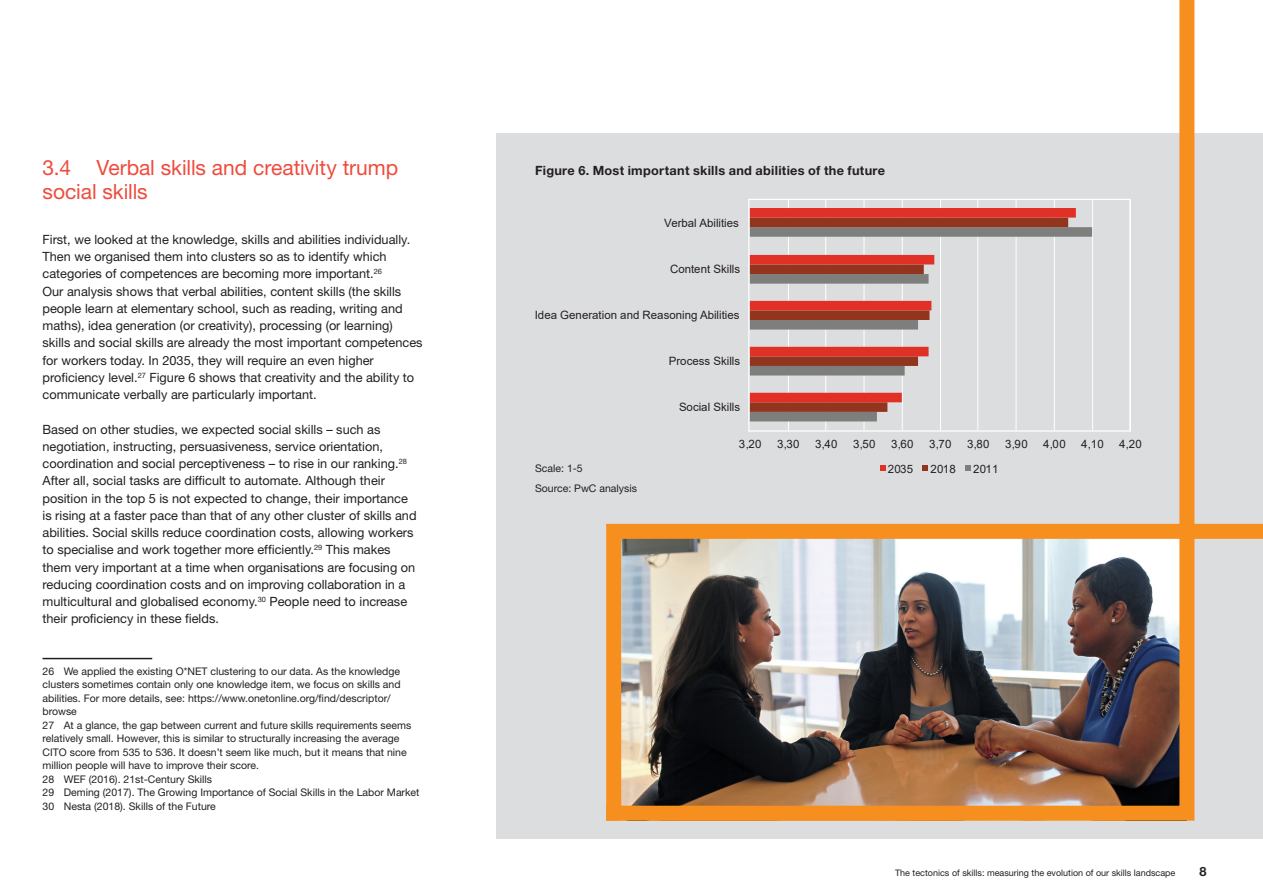
<style>
.page{position:relative;width:1263px;height:893px;background:#fff}
.page>*{position:absolute;margin:0;border:0;box-sizing:border-box;transform-origin:0 0}
.Kop_2{font:21px/24px "Helvetica Neue";letter-spacing:-.005em;color:#ef4b3d}
.Body{font:12.75px/17.2px "Helvetica Neue";color:#231f20}
.Figuur_titel{font:700 12.75px "Helvetica Neue";letter-spacing:.02em;color:#231f20}
.t1{font:11.55px "Arial";color:#231f20}
.Voetnoot{font:10.5px/13.5px "Helvetica Neue";color:#231f20}
.Figuur_Source{font:10.5px "Helvetica Neue";color:#231f20}
.t2{font:9px "Helvetica Neue";color:#231f20}
</style>
<div class="page">
<div style="left:496px;top:133px;width:767px;height:706px;background:#dcdddf"></div>
<hr style="left:43px;top:658px;width:109px;height:1px;background:#231f20">
<svg style="left:748px;top:0;width:447px;height:516px"></svg>
<img style="left:606px;top:516px;width:657px;height:305px">
<p class="Kop_2" style="left:43px;top:155px;width:357px">3.4 Verbal skills and creativity trump social skills</p>
<p class="Body" style="left:43px;top:230px;width:382px">First, we looked at the knowledge, skills and abilities individually.<br>Then we organised them into clusters so as to identify which categories of competences are becoming more important.<sup>26<br></sup>Our analysis shows that verbal abilities, content skills (the skills people learn at elementary school, such as reading, writing and maths), idea generation (or creativity), processing (or learning) skills and social skills are already the most important competences for workers today. In 2035, they will require an even higher proficiency level.<sup>27</sup> Figure 6 shows that creativity and the ability to communicate verbally are particularly important.</p>
<p class="Body" style="left:43px;top:420px;width:376px">Based on other studies, we expected social skills – such as negotiation, instructing, persuasiveness, service orientation, coordination and social perceptiveness – to rise in our ranking.<sup>28<br></sup>After all, social tasks are difficult to automate. Although their position in the top 5 is not expected to change, their importance is rising at a faster pace than that of any other cluster of skills and abilities. Social skills reduce coordination costs, allowing workers to specialise and work together more efficiently.<sup>29</sup> This makes them very important at a time when organisations are focusing on reducing coordination costs and on improving collaboration in a multicultural and globalised economy.<sup>30</sup> People need to increase their proficiency in these fields.</p>
<p class="Voetnoot" style="left:43px;top:664px;width:360px">26 We applied the existing O*NET clustering to our data. As the knowledge clusters sometimes contain only one knowledge item, we focus on skills and abilities. For more details, see: https://www.onetonline.org/find/descriptor/ browse</p>
<p class="Voetnoot" style="left:43px;top:718px;width:370px">27 At a glance, the gap between current and future skills requirements seems relatively small. However, this is similar to structurally increasing the average CITO score from 535 to 536. It doesn’t seem like much, but it means that nine million people will have to improve their score.</p>
<p class="Voetnoot" style="left:43px;top:772px;width:171px">28 WEF (2016). 21st-Century Skills</p>
<p class="Voetnoot" style="left:43px;top:786px;width:378px">29 Deming (2017). The Growing Importance of Social Skills in the Labor Market</p>
<p class="Voetnoot" style="left:43px;top:799px;width:175px">30 Nesta (2018). Skills of the Future</p>
<p class="Figuur_titel" style="left:535px;top:162px;width:352px">Figure 6. Most important skills and abilities of the future</p>
<p class="t1" style="left:664px;top:214px;width:76px">Verbal Abilities</p>
<p class="t1" style="left:670px;top:261px;width:72px">Content Skills</p>
<p class="t1" style="left:535px;top:307px;width:206px">Idea Generation and Reasoning Abilities</p>
<p class="t1" style="left:669px;top:353px;width:73px">Process Skills</p>
<p class="t1" style="left:679px;top:399px;width:63px">Social Skills</p>
<p class="Figuur_Source" style="left:535px;top:462px;width:49px">Scale: 1-5</p>
<p class="Figuur_Source" style="left:535px;top:482px;width:103px">Source: PwC analysis</p>
<p class="t1" style="left:739px;top:436px;width:24px">3,20</p>
<p class="t1" style="left:777px;top:436px;width:24px">3,30</p>
<p class="t1" style="left:815px;top:436px;width:24px">3,40</p>
<p class="t1" style="left:853px;top:436px;width:24px">3,50</p>
<p class="t1" style="left:891px;top:436px;width:24px">3,60</p>
<p class="t1" style="left:929px;top:436px;width:24px">3,70</p>
<p class="t1" style="left:967px;top:436px;width:24px">3,80</p>
<p class="t1" style="left:1005px;top:436px;width:24px">3,90</p>
<p class="t1" style="left:1043px;top:436px;width:24px">4,00</p>
<p class="t1" style="left:1081px;top:436px;width:24px">4,10</p>
<p class="t1" style="left:1119px;top:436px;width:24px">4,20</p>
<p class="t1" style="left:888px;top:461px;width:27px">2035</p>
<p class="t1" style="left:930px;top:461px;width:27px">2018</p>
<p class="t1" style="left:973px;top:461px;width:27px">2011</p>
<p class="t2" style="left:895px;top:867px;width:282px">The tectonics of skills: measuring the evolution of our skills landscape</p>
<p class="Figuur_titel" style="left:1199px;top:863px;width:9px">8</p>
</div>
